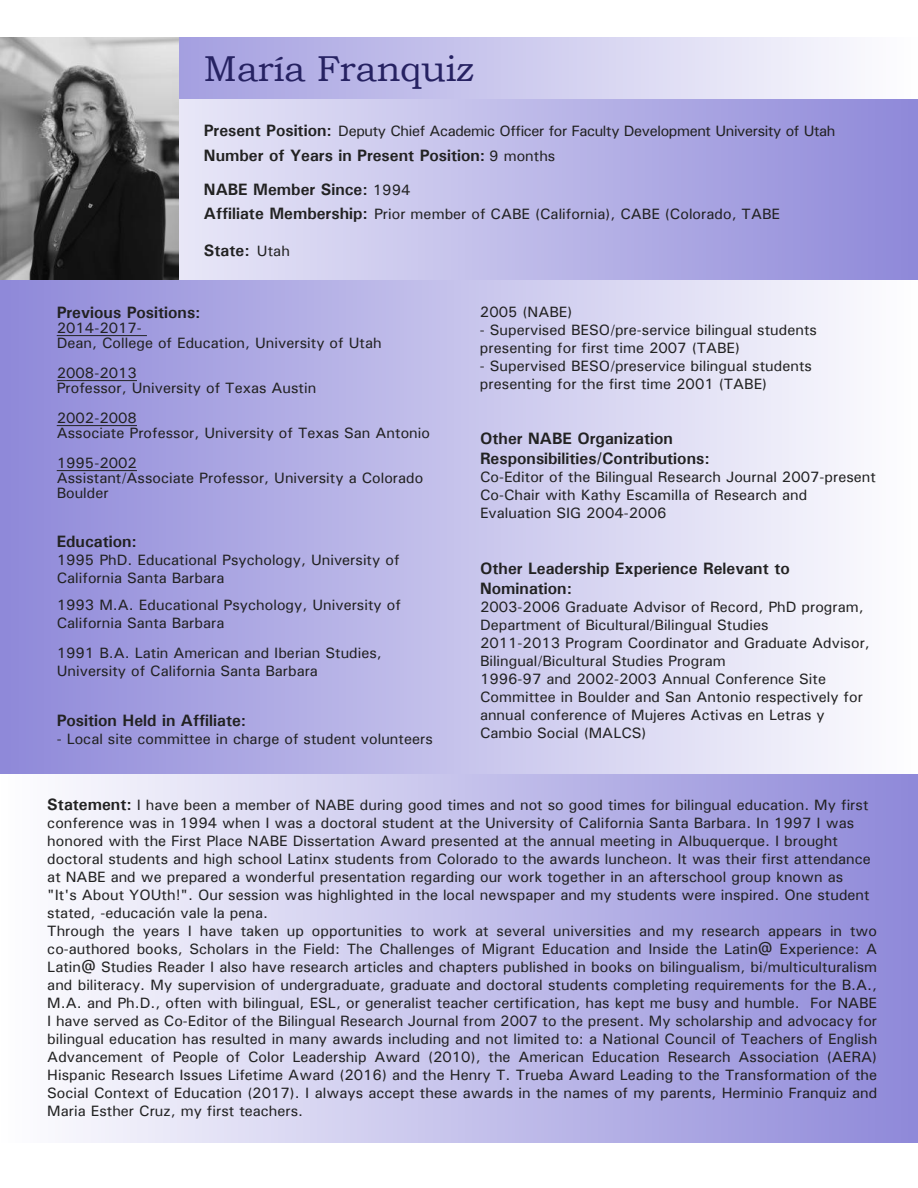
<style>
.page{position:relative;width:918px;height:1188px;background:#fff}
.page>*{position:absolute;margin:0;border:0;box-sizing:border-box;transform-origin:0 0}
.t1{font:36px "Bookman Old Style";color:#262262}
.t2{font:700 16.5px/19.8px "Univers";color:#222}
.t3{font:15px/18px "Univers";color:#222}
.t4{font:15px "Univers";letter-spacing:-.025em;color:#222}
.s1{font-weight:700;font-size:16.5px}
.s2{font-weight:400;font-size:15px}
</style>
<div class="page">
<svg style="left:178px;top:38px;width:665px;height:61px;background:#ccc9ed"></svg>
<div style="left:0;top:280px;width:918px;height:495px;background:linear-gradient(to right,#8e88d9,#fefeff)"></div>
<svg style="left:178px;top:99px;width:740px;height:181px;background:#bbb7e7"></svg>
<div style="left:0;top:775px;width:918px;height:368px;background:linear-gradient(to right,#fefeff,#8e88d9)"></div>
<hr style="left:57px;top:335px;width:90px;height:1px;background:#222">
<hr style="left:57px;top:380px;width:80px;height:1px;background:#222">
<hr style="left:57px;top:425px;width:80px;height:1px;background:#222">
<hr style="left:57px;top:470px;width:80px;height:1px;background:#222">
<img style="left:0;top:38px;width:178px;height:242px">
<h1 class="t1" style="left:204px;top:48px;width:271px">María Franquiz</h1>
<p class="t4" style="left:204px;top:121px;width:633px"><span class="s1">Present Position:</span> Deputy Chief Academic Officer for Faculty Development University of Utah</p>
<p class="t2" style="left:204px;top:145px;width:353px">Number of Years in Present Position: <span class="s2">9 months</span></p>
<p class="t2" style="left:204px;top:179px;width:208px">NABE Member Since: <span class="s2">1994</span></p>
<p class="t3" style="left:204px;top:205px;width:578px"><span class="s1">Affiliate Membership:</span> Prior member of CABE (California), CABE (Colorado, TABE</p>
<p class="t2" style="left:204px;top:240px;width:88px">State: <span class="s2">Utah</span></p>
<p class="t2" style="left:57px;top:302px;width:145px">Previous Positions:</p>
<p class="t3" style="left:57px;top:320px;width:326px;line-height:15px">2014-2017-<br>Dean, College of Education, University of Utah</p>
<p class="t3" style="left:57px;top:365px;width:261px;line-height:15px">2008-2013<br>Professor, University of Texas Austin</p>
<p class="t3" style="left:57px;top:410px;width:375px;line-height:15px">2002-2008<br>Associate Professor, University of Texas San Antonio</p>
<p class="t3" style="left:57px;top:455px;width:368px;line-height:15px">1995-2002<br>Assistant/Associate Professor, University a Colorado<br>Boulder</p>
<p class="t2" style="left:57px;top:532px;width:82px">Education:</p>
<p class="t3" style="left:57px;top:551px;width:344px">1995 PhD. Educational Psychology, University of<br>California Santa Barbara</p>
<p class="t3" style="left:57px;top:596px;width:346px">1993 M.A. Educational Psychology, University of<br>California Santa Barbara</p>
<p class="t3" style="left:57px;top:644px;width:327px">1991 B.A. Latin American and Iberian Studies,<br>University of California Santa Barbara</p>
<p class="t2" style="left:57px;top:711px;width:191px">Position Held in Affiliate:</p>
<p class="t3" style="left:57px;top:730px;width:378px">- Local site committee in charge of student volunteers</p>
<p class="t3" style="left:480px;top:302px;width:94px">2005 (NABE)</p>
<p class="t3" style="left:480px;top:320px;width:339px">- Supervised BESO/pre-service bilingual students presenting for first time 2007 (TABE)</p>
<p class="t3" style="left:480px;top:356px;width:334px">- Supervised BESO/preservice bilingual students presenting for the first time 2001 (TABE)</p>
<p class="t2" style="left:480px;top:429px;width:231px">Other NABE Organization<br>Responsibilities/Contributions:</p>
<p class="t3" style="left:480px;top:468px;width:398px">Co-Editor of the Bilingual Research Journal 2007-present<br>Co-Chair with Kathy Escamilla of Research and<br>Evaluation SIG 2004-2006</p>
<p class="t2" style="left:480px;top:558px;width:311px">Other Leadership Experience Relevant to<br>Nomination:</p>
<p class="t3" style="left:480px;top:597px;width:391px">2003-2006 Graduate Advisor of Record, PhD program, Department of Bicultural/Bilingual Studies<br>2011-2013 Program Coordinator and Graduate Advisor, Bilingual/Bicultural Studies Program<br>1996-97 and 2002-2003 Annual Conference Site Committee in Boulder and San Antonio respectively for annual conference of Mujeres Activas en Letras y Cambio Social (MALCS)</p>
<p class="t3" style="left:47px;top:795px;width:832px"><span class="s1">Statement:</span> I have been a member of NABE during good times and not so good times for bilingual education. My first conference was in 1994 when I was a doctoral student at the University of California Santa Barbara. In 1997 I was honored with the First Place NABE Dissertation Award presented at the annual meeting in Albuquerque. I brought doctoral students and high school Latinx students from Colorado to the awards luncheon. It was their first attendance at NABE and we prepared a wonderful presentation regarding our work together in an afterschool group known as<br>"It's About YOUth!". Our session was highlighted in the local newspaper and my students were inspired. One student stated, -educación vale la pena.<br>Through the years I have taken up opportunities to work at several universities and my research appears in two co-authored books, Scholars in the Field: The Challenges of Migrant Education and Inside the Latin@ Experience: A Latin@ Studies Reader I also have research articles and chapters published in books on bilingualism, bi/multiculturalism and biliteracy. My supervision of undergraduate, graduate and doctoral students completing requirements for the B.A., M.A. and Ph.D., often with bilingual, ESL, or generalist teacher certification, has kept me busy and humble. For NABE I have served as Co-Editor of the Bilingual Research Journal from 2007 to the present. My scholarship and advocacy for bilingual education has resulted in many awards including and not limited to: a National Council of Teachers of English Advancement of People of Color Leadership Award (2010), the American Education Research Association (AERA)<br>Hispanic Research Issues Lifetime Award (2016) and the Henry T. Trueba Award Leading to the Transformation of the Social Context of Education (2017). I always accept these awards in the names of my parents, Herminio Franquiz and Maria Esther Cruz, my first teachers.</p>
</div>
